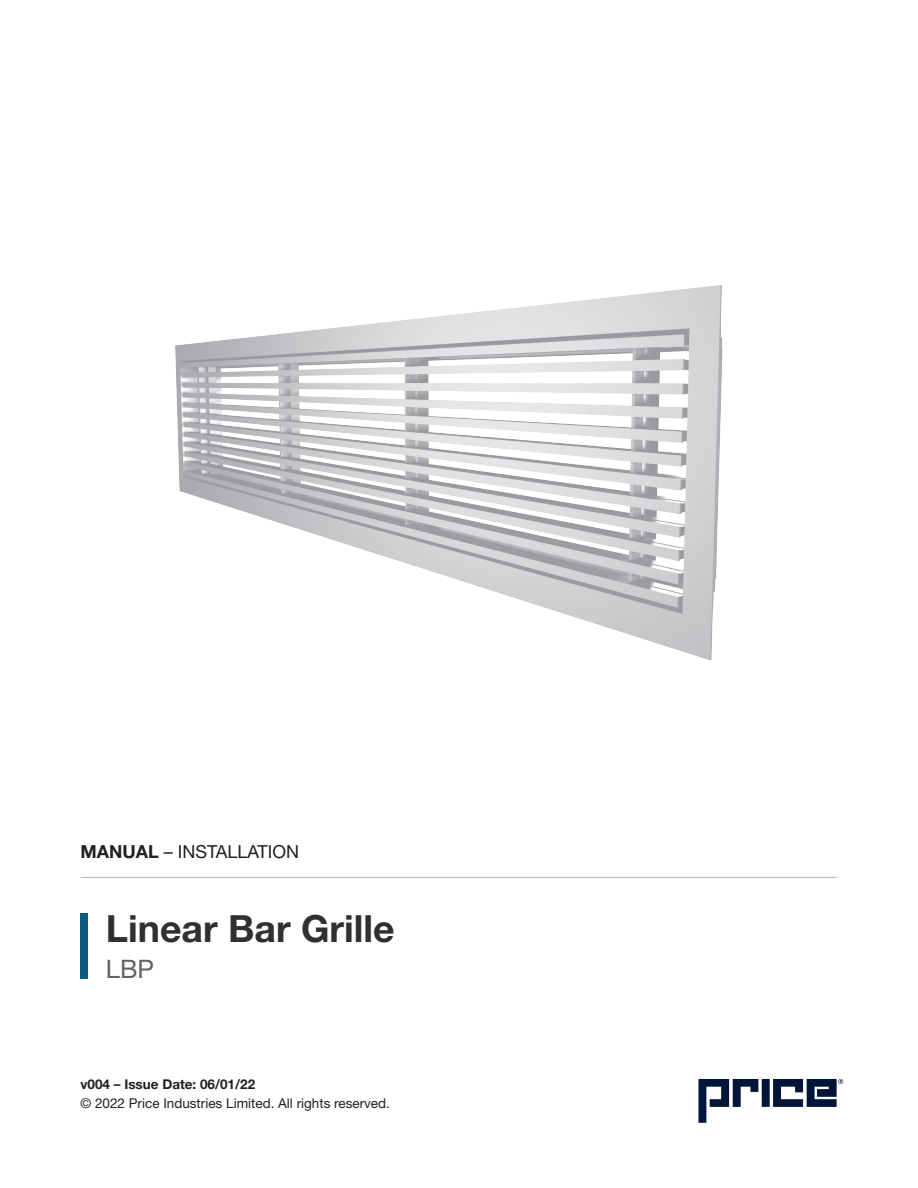
<style>
.page{position:relative;width:918px;height:1188px;background:#fff}
.page>*{position:absolute;margin:0;border:0;box-sizing:border-box;transform-origin:0 0}
.t1{font:700 37.5px "Helvetica Neue LT Std";color:#312f30}
.t2{font:25.5px "Helvetica Neue LT Std";color:#636366}
.t3{font:18px "Helvetica Neue LT Std";color:#231f20}
.t4{font:13.5px "Helvetica Neue LT Std";color:#231f20}
.t5{font:700 13.5px "Helvetica Neue LT Std";color:#231f20}
.s1{font-weight:700}
.s2{font-stretch:condensed}
</style>
<div class="page">
<svg style="left:698px;top:1079px;width:60px;height:44px"></svg>
<div style="left:762px;top:1079px;width:8px;height:28px;background:#001537"></div>
<svg style="left:773px;top:1079px;width:70px;height:28px"></svg>
<div style="left:81px;top:914px;width:7px;height:66px;background:#0c5b83"></div>
<hr style="left:81px;top:877px;width:756px;height:1px;background:#b2b3b7">
<img style="left:175px;top:285px;width:548px;height:376px">
<p class="t3" style="left:81px;top:841px;width:220px"><span class="s1">MANUAL</span> – INSTALLATION</p>
<p class="t1" style="left:106px;top:905px;width:290px">Linear Bar Grille</p>
<p class="t2" style="left:106px;top:953px;width:50px">LBP</p>
<p class="t5" style="left:81px;top:1075px;width:176px">v004 <span class="s2">–</span> Issue Date: 06/01/22</p>
<p class="t4" style="left:81px;top:1095px;width:311px">© 2022 Price Industries Limited. All rights reserved.</p>
</div>
